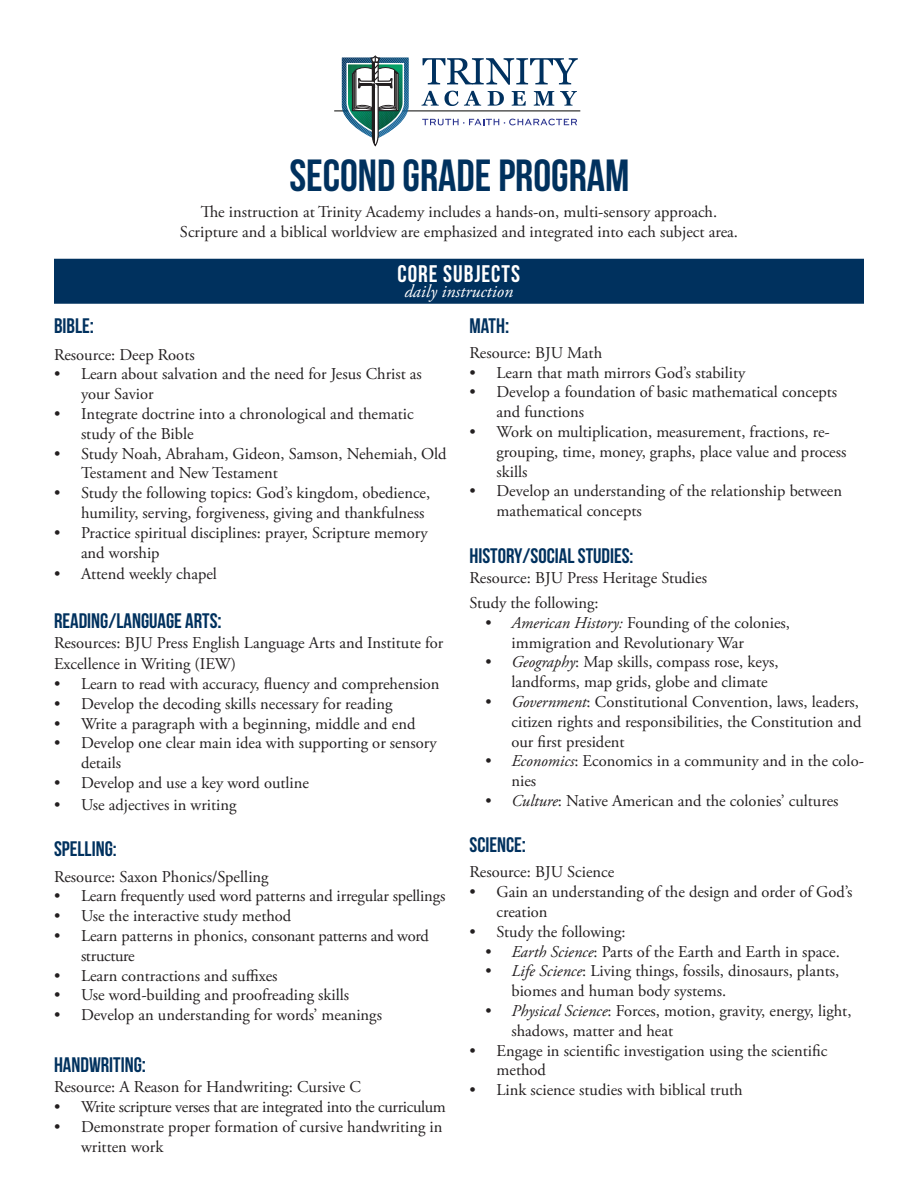
<style>
.page{position:relative;width:918px;height:1188px;background:#fff}
.page>*{position:absolute;margin:0;border:0;box-sizing:border-box;transform-origin:0 0}
.t1{font:700 45px "Bebas Neue";color:#00315e}
.t2{font:700 24px "Bebas Neue";letter-spacing:.04em;color:#fff}
.t3{font:700 21px "Bebas Neue";color:#00315e}
.t4{font:italic 18px "Adobe Garamond Pro";color:#fff}
.t5{font:16.5px/19.8px "Adobe Garamond Pro";color:#231f20}
.t6{font:16.5px/19.8px "Adobe Garamond Pro";letter-spacing:-.02em;color:#231f20}
.s1{font-size:22.5px}
.s2{font-style:italic}
</style>
<div class="page">
<div style="left:54px;top:259px;width:810px;height:45px;background:#00315e;border:2px solid #00325f"></div>
<svg style="left:422px;top:119px;width:155px;height:6px"></svg>
<svg style="left:423px;top:58px;width:155px;height:27px"></svg>
<svg style="left:422px;top:91px;width:59px;height:15px"></svg>
<svg style="left:488px;top:91px;width:16px;height:15px"></svg>
<svg style="left:512px;top:91px;width:14px;height:15px"></svg>
<svg style="left:534px;top:91px;width:20px;height:15px"></svg>
<svg style="left:560px;top:91px;width:17px;height:15px"></svg>
<hr style="left:334px;top:111px;width:246px;height:1px;background:#040503">
<svg style="left:342px;top:55px;width:67px;height:92px"></svg>
<p class="t1" style="left:289px;top:151px;width:342px">SECOND GRADE PROGRAM</p>
<p class="t5" style="left:201px;top:203px;width:518px">The instruction at Trinity Academy includes a hands-on, multi-sensory approach.</p>
<p class="t5" style="left:180px;top:222px;width:560px">Scripture and a biblical worldview are emphasized and integrated into each subject area.</p>
<p class="t2" style="left:398px;top:261px;width:124px">CORE SUBJECTS</p>
<p class="t4" style="left:404px;top:281px;width:110px">daily instruction</p>
<p class="t3" style="left:54px;top:314px;width:42px">BIBLE<span class="s1">:</span></p>
<p class="t5" style="left:54px;top:345px;width:142px">Resource: Deep Roots</p>
<p class="t5" style="left:81px;top:365px;width:342px;text-indent:-27px">• Learn about salvation and the need for Jesus Christ as your Savior</p>
<p class="t5" style="left:81px;top:404px;width:334px;text-indent:-27px">• Integrate doctrine into a chronological and thematic study of the Bible</p>
<p class="t5" style="left:81px;top:444px;width:367px;text-indent:-27px">• Study Noah, Abraham, Gideon, Samson, Nehemiah, Old<br>Testament and New Testament</p>
<p class="t5" style="left:81px;top:484px;width:351px;text-indent:-27px">• Study the following topics: God’s kingdom, obedience, humility, serving, forgiveness, giving and thankfulness</p>
<p class="t5" style="left:81px;top:523px;width:348px;text-indent:-27px">• Practice spiritual disciplines: prayer, Scripture memory and worship</p>
<p class="t5" style="left:54px;top:565px;width:165px">• Attend weekly chapel</p>
<p class="t3" style="left:54px;top:609px;width:169px">READING/LANGUAGE ARTS<span class="s1">:</span></p>
<p class="t5" style="left:54px;top:632px;width:391px;line-height:21.6px">Resources: BJU Press English Language Arts and Institute for<br>Excellence in Writing (IEW)</p>
<p class="t5" style="left:54px;top:674px;width:387px">• Learn to read with accuracy, fluency and comprehension</p>
<p class="t5" style="left:54px;top:694px;width:340px">• Develop the decoding skills necessary for reading</p>
<p class="t5" style="left:54px;top:714px;width:363px">• Write a paragraph with a beginning, middle and end</p>
<p class="t5" style="left:81px;top:734px;width:357px;text-indent:-27px">• Develop one clear main idea with supporting or sensory details</p>
<p class="t5" style="left:54px;top:773px;width:257px">• Develop and use a key word outline</p>
<p class="t5" style="left:54px;top:795px;width:184px">• Use adjectives in writing</p>
<p class="t3" style="left:54px;top:838px;width:64px">SPELLING:</p>
<p class="t5" style="left:54px;top:867px;width:216px">Resource: Saxon Phonics/Spelling</p>
<p class="t5" style="left:54px;top:887px;width:393px">• Learn frequently used word patterns and irregular spellings</p>
<p class="t5" style="left:54px;top:907px;width:239px">• Use the interactive study method</p>
<p class="t6" style="left:81px;top:926px;width:349px;text-indent:-27px">• Learn patterns in phonics, consonant patterns and word structure</p>
<p class="t5" style="left:54px;top:966px;width:225px">• Learn contractions and suffixes</p>
<p class="t5" style="left:54px;top:986px;width:297px">• Use word-building and proofreading skills</p>
<p class="t5" style="left:54px;top:1006px;width:330px">• Develop an understanding for words’ meanings</p>
<p class="t3" style="left:54px;top:1054px;width:94px">HANDWRITING<span class="s1">:</span></p>
<p class="t5" style="left:54px;top:1078px;width:309px">Resource: A Reason for Handwriting: Cursive C</p>
<p class="t6" style="left:54px;top:1097px;width:393px">• Write scripture verses that are integrated into the curriculum</p>
<p class="t5" style="left:81px;top:1117px;width:363px;text-indent:-27px">• Demonstrate proper formation of cursive handwriting in written work</p>
<p class="t3" style="left:470px;top:314px;width:41px">MATH<span class="s1">:</span></p>
<p class="t5" style="left:470px;top:343px;width:134px">Resource: BJU Math</p>
<p class="t5" style="left:470px;top:363px;width:277px">• Learn that math mirrors God’s stability</p>
<p class="t5" style="left:496px;top:383px;width:342px;text-indent:-27px">• Develop a foundation of basic mathematical concepts and functions</p>
<p class="t5" style="left:496px;top:422px;width:352px;text-indent:-27px">• Work on multiplication, measurement, fractions, re&shy;grouping, time, money, graphs, place value and process skills</p>
<p class="t5" style="left:496px;top:482px;width:347px;text-indent:-27px">• Develop an understanding of the relationship between mathematical concepts</p>
<p class="t3" style="left:470px;top:544px;width:166px">HISTORY/SOCIAL STUDIES:</p>
<p class="t5" style="left:470px;top:568px;width:239px">Resource: BJU Press Heritage Studies</p>
<p class="t5" style="left:470px;top:593px;width:131px">Study the following:</p>
<p class="t5" style="left:512px;top:613px;width:280px;text-indent:-27px"><span class="s2">• American History:</span> Founding of the colonies, immigration and Revolutionary War</p>
<p class="t5" style="left:512px;top:653px;width:269px;text-indent:-27px"><span class="s2">• Geography</span>: Map skills, compass rose, keys, landforms, map grids, globe and climate</p>
<p class="t5" style="left:512px;top:692px;width:351px;text-indent:-27px"><span class="s2">• Government</span>: Constitutional Convention, laws, leaders, citizen rights and responsibilities, the Constitution and our first president</p>
<p class="t5" style="left:512px;top:752px;width:354px;text-indent:-27px"><span class="s2">• Economics</span>: Economics in a community and in the colo&shy;nies</p>
<p class="t5" style="left:484px;top:791px;width:356px"><span class="s2">• Culture</span>: Native American and the colonies’ cultures</p>
<p class="t3" style="left:470px;top:833px;width:58px">SCIENCE<span class="s1">:</span></p>
<p class="t5" style="left:470px;top:863px;width:146px">Resource: BJU Science</p>
<p class="t5" style="left:496px;top:883px;width:358px;text-indent:-27px">• Gain an understanding of the design and order of God’s creation</p>
<p class="t5" style="left:470px;top:922px;width:158px">• Study the following:</p>
<p class="t5" style="left:484px;top:942px;width:357px"><span class="s2">• Earth Science</span>: Parts of the Earth and Earth in space.</p>
<p class="t5" style="left:512px;top:962px;width:329px;text-indent:-27px"><span class="s2">• Life Science</span>: Living things, fossils, dinosaurs, plants, biomes and human body systems.</p>
<p class="t5" style="left:512px;top:1001px;width:341px;text-indent:-27px"><span class="s2">• Physical Science</span>: Forces, motion, gravity, energy, light, shadows, matter and heat</p>
<p class="t5" style="left:496px;top:1041px;width:332px;text-indent:-27px">• Engage in scientific investigation using the scientific method</p>
<p class="t5" style="left:470px;top:1081px;width:275px">• Link science studies with biblical truth</p>
</div>
